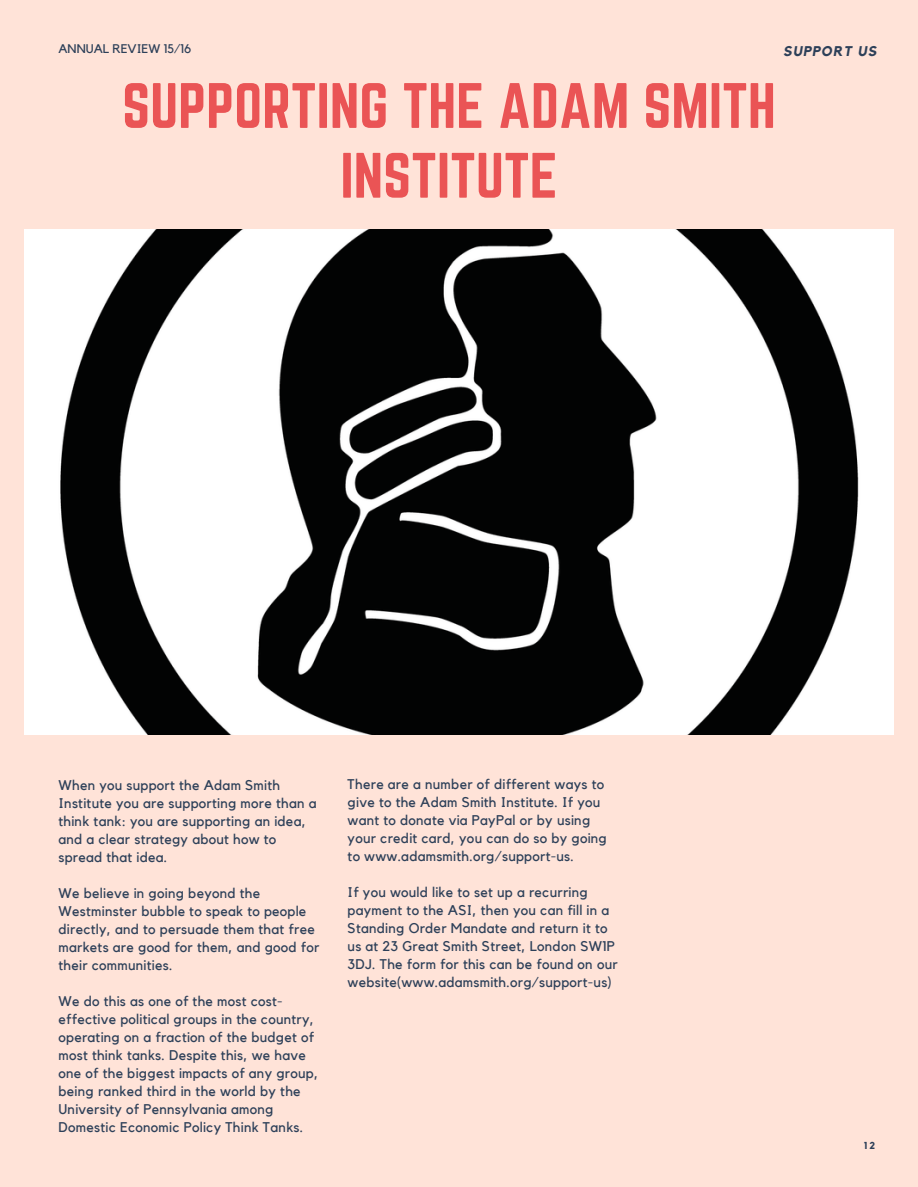
<style>
.page{position:relative;width:918px;height:1187px;background:#fff}
.page>*{position:absolute;margin:0;border:0;box-sizing:border-box;transform-origin:0 0}
.t1{font:55.95px/69.8px "Norwester";color:#ea5455;text-align:center}
.t2{font:13.95px/18px "Kollektif";letter-spacing:.02em;color:#2d4059}
.t3{font:italic 700 13.95px "Kollektif";letter-spacing:.08em;color:#2d4059}
.t4{font:12.45px "Kollektif";color:#2d4059}
.t5{font:700 10.05px "Kollektif";color:#2d4059}
</style>
<div class="page">
<div style="left:0;top:0;width:918px;height:1186px;background:#ffe3d8"></div>
<img style="left:25px;top:229px;width:868px;height:505px">
<p class="t4" style="left:58px;top:43px;width:134px">ANNUAL REVIEW 15/16</p>
<h1 class="t1" style="left:122px;top:73px;width:655px">SUPPORTING THE ADAM SMITH<br>INSTITUTE</h1>
<p class="t3" style="left:783px;top:45px;width:95px">SUPPORT US</p>
<p class="t2" style="left:58px;top:776px;width:259px">When you support the Adam Smith<br>Institute you are supporting more than a think tank: you are supporting an idea, and a clear strategy about how to spread that idea.</p>
<p class="t2" style="left:58px;top:884px;width:263px">We believe in going beyond the Westminster bubble to speak to people directly, and to persuade them that free markets are good for them, and good for their communities.</p>
<p class="t2" style="left:58px;top:992px;width:261px">We do this as one of the most cost&shy;effective political groups in the country, operating on a fraction of the budget of most think tanks. Despite this, we have one of the biggest impacts of any group, being ranked third in the world by the University of Pennsylvania among Domestic Economic Policy Think Tanks.</p>
<p class="t2" style="left:348px;top:775px;width:261px">There are a number of different ways to give to the Adam Smith Institute. If you want to donate via PayPal or by using your credit card, you can do so by going to www.adamsmith.org/support-us.</p>
<p class="t2" style="left:348px;top:883px;width:272px">If you would like to set up a recurring payment to the ASI, then you can fill in a Standing Order Mandate and return it to us at 23 Great Smith Street, London SW1P 3DJ. The form for this can be found on our website(www.adamsmith.org/support-us)</p>
<p class="t5" style="left:864px;top:1140px;width:13px">12</p>
</div>
